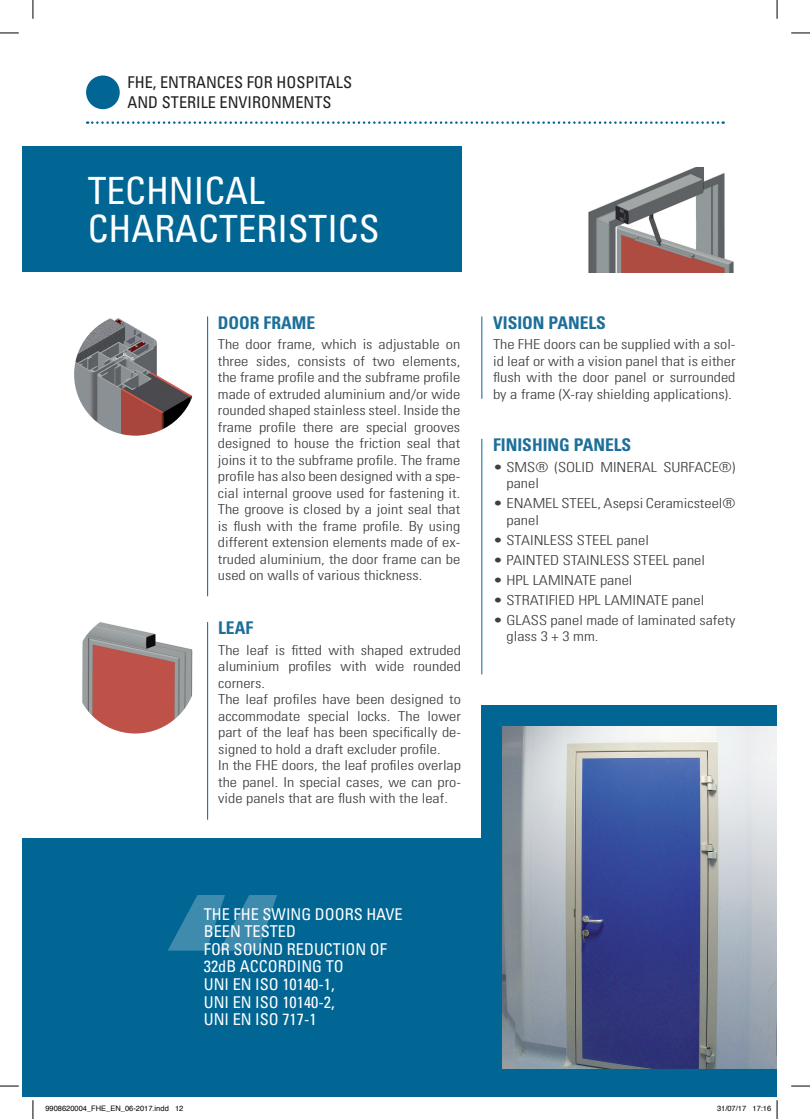
<style>
.page{position:relative;width:810px;height:1119px;background:#fff}
.page>*{position:absolute;margin:0;border:0;box-sizing:border-box;transform-origin:0 0}
.t1{font:700 225px "Univers LT Std";color:#fff;scale:1.18 1}
.t2{font:condensed 37.5px/38.8px "Univers LT Std";color:#fff}
.t3{font:700 condensed 17.5px "Univers LT Std";color:#1d6f9a}
.t4{font:condensed 16.25px/17.5px "Univers LT Std";color:#fff}
.t5{font:condensed 16.25px/19.5px "Univers LT Std";color:#231f20}
.t6{font:300 condensed 13.75px/16.5px "Univers LT Std";color:#3e3e3f;scale:1.18 1}
.t7{font:7.5px "Helvetica";color:#000}
</style>
<div class="page">
<div style="left:22px;top:838px;width:515px;height:258px;background:#016694"></div>
<svg style="left:87px;top:121px;width:637px;height:3px"></svg>
<hr style="left:207px;top:317px;width:1px;height:279px;background:#016694">
<hr style="left:207px;top:622px;width:1px;height:197px;background:#016694">
<hr style="left:482px;top:317px;width:1px;height:81px;background:#016694">
<hr style="left:482px;top:439px;width:1px;height:235px;background:#016694">
<img style="left:74px;top:318px;width:119px;height:117px">
<img style="left:74px;top:610px;width:123px;height:123px;border-radius:61px">
<div style="left:86px;top:75px;width:34px;height:34px;background:#016694;border-radius:50%"></div>
<img style="left:588px;top:168px;width:146px;height:104px">
<div style="left:22px;top:147px;width:440px;height:125px;background:#016694"></div>
<div style="left:482px;top:705px;width:295px;height:391px;background:#016694"></div>
<img style="left:503px;top:726px;width:274px;height:342px">
<svg style="left:0;top:32px;width:19px;height:2px"></svg>
<svg style="left:791px;top:32px;width:19px;height:2px"></svg>
<svg style="left:0;top:1085px;width:19px;height:1px"></svg>
<svg style="left:791px;top:1085px;width:19px;height:1px"></svg>
<svg style="left:32px;top:0;width:2px;height:19px"></svg>
<svg style="left:32px;top:1100px;width:2px;height:18px"></svg>
<svg style="left:776px;top:0;width:2px;height:19px"></svg>
<svg style="left:776px;top:1100px;width:2px;height:18px"></svg>
<p class="t5" style="left:128px;top:73px;width:226px">FHE, ENTRANCES FOR HOSPITALS<br>AND STERILE ENVIRONMENTS</p>
<h2 class="t2" style="left:88px;top:170px;width:293px">TECHNICAL<br>CHARACTERISTICS</h2>
<p class="t3" style="left:218px;top:312px;width:99px">DOOR FRAME</p>
<p class="t6" style="left:218px;top:336px;width:207px;text-align:justify">The door frame, which is adjustable on three sides, consists of two elements, the frame profile and the subframe profile made of extruded aluminium and/or wide rounded shaped stainless steel. Inside the frame profile there are special grooves designed to house the friction seal that joins it to the subframe profile. The frame profile has also been designed with a spe&shy;cial internal groove used for fastening it.<br>The groove is closed by a joint seal that is flush with the frame profile. By using different extension elements made of ex&shy;truded aluminium, the door frame can be used on walls of various thickness.</p>
<p class="t3" style="left:218px;top:617px;width:36px">LEAF</p>
<p class="t6" style="left:218px;top:641px;width:207px">The leaf is fitted with shaped extruded aluminium profiles with wide rounded corners.<br>The leaf profiles have been designed to accommodate special locks. The lower part of the leaf has been specifically de&shy;signed to hold a draft excluder profile.<br>In the FHE doors, the leaf profiles overlap the panel. In special cases, we can pro&shy;vide panels that are flush with the leaf.</p>
<p class="t3" style="left:493px;top:312px;width:114px">VISION PANELS</p>
<p class="t6" style="left:493px;top:336px;width:207px;text-align:justify">The FHE doors can be supplied with a sol&shy;id leaf or with a vision panel that is either flush with the door panel or surrounded by a frame (X-ray shielding applications).</p>
<p class="t3" style="left:493px;top:434px;width:140px">FINISHING PANELS</p>
<p class="t6" style="left:507px;top:458px;width:196px;text-indent:-13px">• SMS® (SOLID MINERAL SURFACE®) panel</p>
<p class="t6" style="left:507px;top:495px;width:196px;text-indent:-13px">• ENAMEL STEEL, Asepsi Ceramicsteel® panel</p>
<p class="t6" style="left:493px;top:531px;width:134px">• STAINLESS STEEL panel</p>
<p class="t6" style="left:493px;top:551px;width:181px">• PAINTED STAINLESS STEEL panel</p>
<p class="t6" style="left:493px;top:571px;width:120px">• HPL LAMINATE panel</p>
<p class="t6" style="left:493px;top:591px;width:180px">• STRATIFIED HPL LAMINATE panel</p>
<p class="t6" style="left:507px;top:611px;width:196px;text-indent:-13px">• GLASS panel made of laminated safety glass 3 + 3 mm.</p>
<h1 class="t1" style="left:151px;top:846px;width:127px">“</h1>
<p class="t4" style="left:204px;top:905px;width:200px">THE FHE SWING DOORS HAVE<br>BEEN TESTED<br>FOR SOUND REDUCTION OF<br>32dB ACCORDING TO<br>UNI EN ISO 10140-1,<br>UNI EN ISO 10140-2,<br>UNI EN ISO 717-1</p>
<p class="t7" style="left:45px;top:1102px;width:139px">9908620004_FHE_EN_06-2017.indd 12</p>
<p class="t7" style="left:717px;top:1102px;width:56px">31/07/17 17:16</p>
</div>
